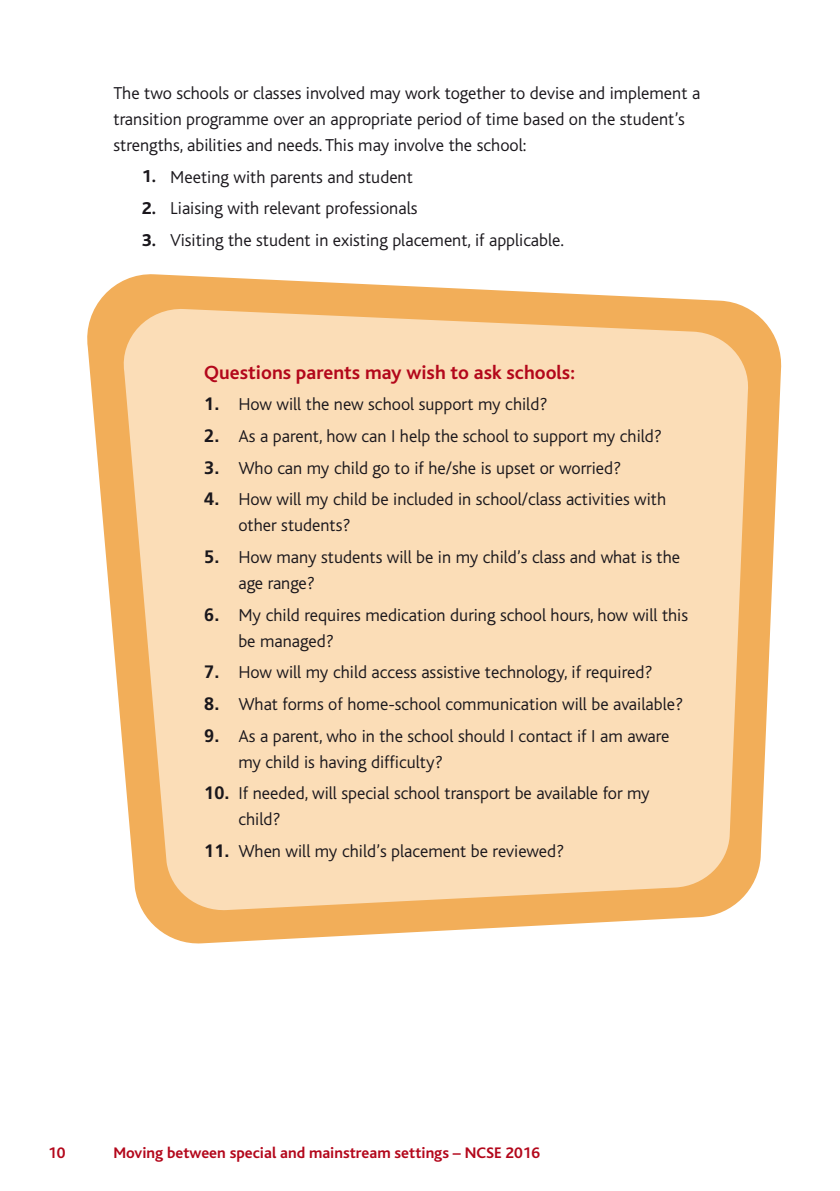
<style>
.page{position:relative;width:840px;height:1191px;background:#fff}
.page>*{position:absolute;margin:0;border:0;box-sizing:border-box;transform-origin:0 0}
.t1{font:700 20px "Bliss";color:#b3071b}
.Body__1{font:300 18px/26px "Bliss";color:#1a171c}
.Ind1__1{font:300 18px "Bliss";color:#1a171c}
.Ind1__3{font:300 18px "Bliss";color:#1a171c}
.t2{font:700 16px "Bliss";color:#b3071b}
.s1{font-weight:800}
.s2{font-family:"Frutiger LT Std";font-weight:700}
</style>
<div class="page">
<svg style="left:87px;top:274px;width:695px;height:670px"></svg>
<svg style="left:119px;top:307px;width:630px;height:604px;background:#fad8ae"></svg>
<p class="Body__1" style="left:113px;top:80px;width:588px">The two schools or classes involved may work together to devise and implement a transition programme over an appropriate period of time based on the student’s strengths, abilities and needs. This may involve the school:</p>
<p class="Ind1__1" style="left:142px;top:167px;width:272px"><span class="s1">1.</span> Meeting with parents and student</p>
<p class="Ind1__1" style="left:142px;top:199px;width:277px"><span class="s1">2.</span> Liaising with relevant professionals</p>
<p class="Ind1__3" style="left:142px;top:230px;width:423px"><span class="s1">3.</span> Visiting the student in existing placement, if applicable.</p>
<p class="t1" style="left:204px;top:362px;width:372px">Questions parents may wish to ask schools:</p>
<p class="Body__1" style="left:204px;top:392px;width:344px"><span class="s2">1.</span> How will the new school support my child?</p>
<p class="Body__1" style="left:204px;top:423px;width:459px"><span class="s2">2.</span> As a parent, how can I help the school to support my child?</p>
<p class="Body__1" style="left:204px;top:455px;width:418px"><span class="s2">3.</span> Who can my child go to if he/she is upset or worried?</p>
<p class="Body__1" style="left:238px;top:487px;width:429px;text-indent:-34px"><span class="s2">4.</span> How will my child be included in school/class activities with other students?</p>
<p class="Body__1" style="left:238px;top:544px;width:443px;text-indent:-34px"><span class="s2">5.</span> How many students will be in my child’s class and what is the age range?</p>
<p class="Body__1" style="left:238px;top:602px;width:451px;text-indent:-34px"><span class="s2">6.</span> My child requires medication during school hours, how will this be managed?</p>
<p class="Body__1" style="left:204px;top:660px;width:449px"><span class="s2">7.</span> How will my child access assistive technology, if required?</p>
<p class="Body__1" style="left:204px;top:691px;width:480px"><span class="s2">8.</span> What forms of home-school communication will be available?</p>
<p class="Body__1" style="left:238px;top:723px;width:432px;text-indent:-34px"><span class="s2">9.</span> As a parent, who in the school should I contact if I am aware my child is having difficulty?</p>
<p class="Body__1" style="left:238px;top:781px;width:413px;text-indent:-34px"><span class="s2">10.</span> If needed, will special school transport be available for my child?</p>
<p class="Body__1" style="left:204px;top:838px;width:361px"><span class="s2">11.</span> When will my child’s placement be reviewed?</p>
<p class="t2" style="left:48px;top:1144px;width:19px">10</p>
<p class="t2" style="left:113px;top:1144px;width:428px">Moving between special and mainstream settings – NCSE 2016</p>
</div>
